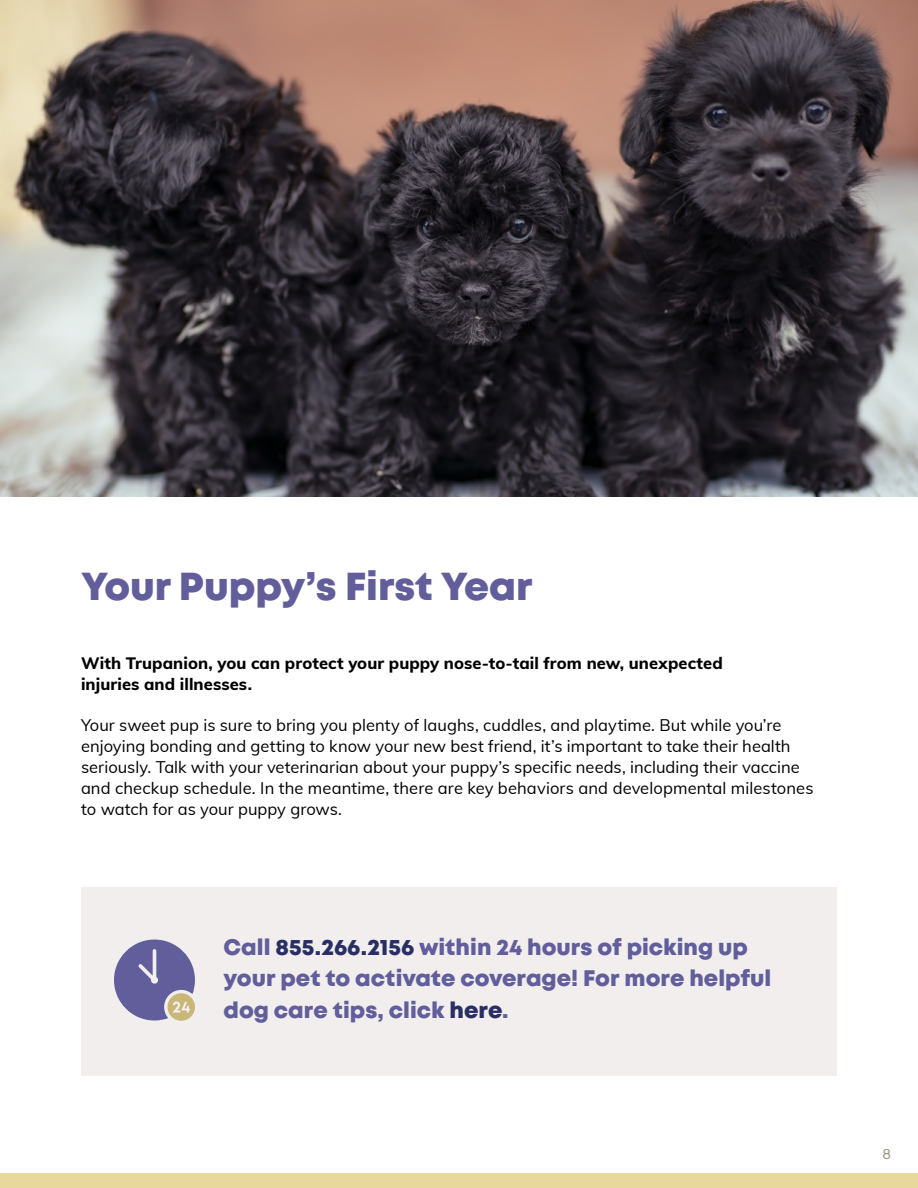
<style>
.page{position:relative;width:918px;height:1188px;background:#fff}
.page>*{position:absolute;margin:0;border:0;box-sizing:border-box;transform-origin:0 0}
.t1{font:800 39px "Mont";color:#615e9b}
.t2{font:800 22.5px/31.5px "Mont";color:#615e9b}
.t3{font:16.5px/21px "Muli";letter-spacing:.005em;color:#000}
.t4{font:800 16.5px/21px "Muli";letter-spacing:.005em;color:#000}
.t5{font:15px "Mont";color:#9e958c}
.s1{color:#292e65}
</style>
<div class="page">
<div style="left:0;top:1173px;width:918px;height:15px;background:#e9d89c"></div>
<div style="left:81px;top:887px;width:756px;height:189px;background:#f1eeed"></div>
<svg style="left:114px;top:940px;width:81px;height:81px"></svg>
<img style="left:0;top:0;width:918px;height:497px">
<h1 class="t1" style="left:81px;top:561px;width:453px">Your Puppy’s First Year</h1>
<p class="t4" style="left:81px;top:651px;width:643px">With Trupanion, you can protect your puppy nose-to-tail from new, unexpected injuries and illnesses.</p>
<p class="t3" style="left:81px;top:714px;width:734px">Your sweet pup is sure to bring you plenty of laughs, cuddles, and playtime. But while you’re enjoying bonding and getting to know your new best friend, it’s important to take their health seriously. Talk with your veterinarian about your puppy’s specific needs, including their vaccine and checkup schedule. In the meantime, there are key behaviors and developmental milestones to watch for as your puppy grows.</p>
<h2 class="t2" style="left:224px;top:932px;width:549px">Call <span class="s1">855.266.2156</span> within 24 hours of picking up your pet to activate coverage! For more helpful dog care tips, click <span class="s1">here</span>.</h2>
<p class="t5" style="left:883px;top:1144px;width:10px">8</p>
</div>
